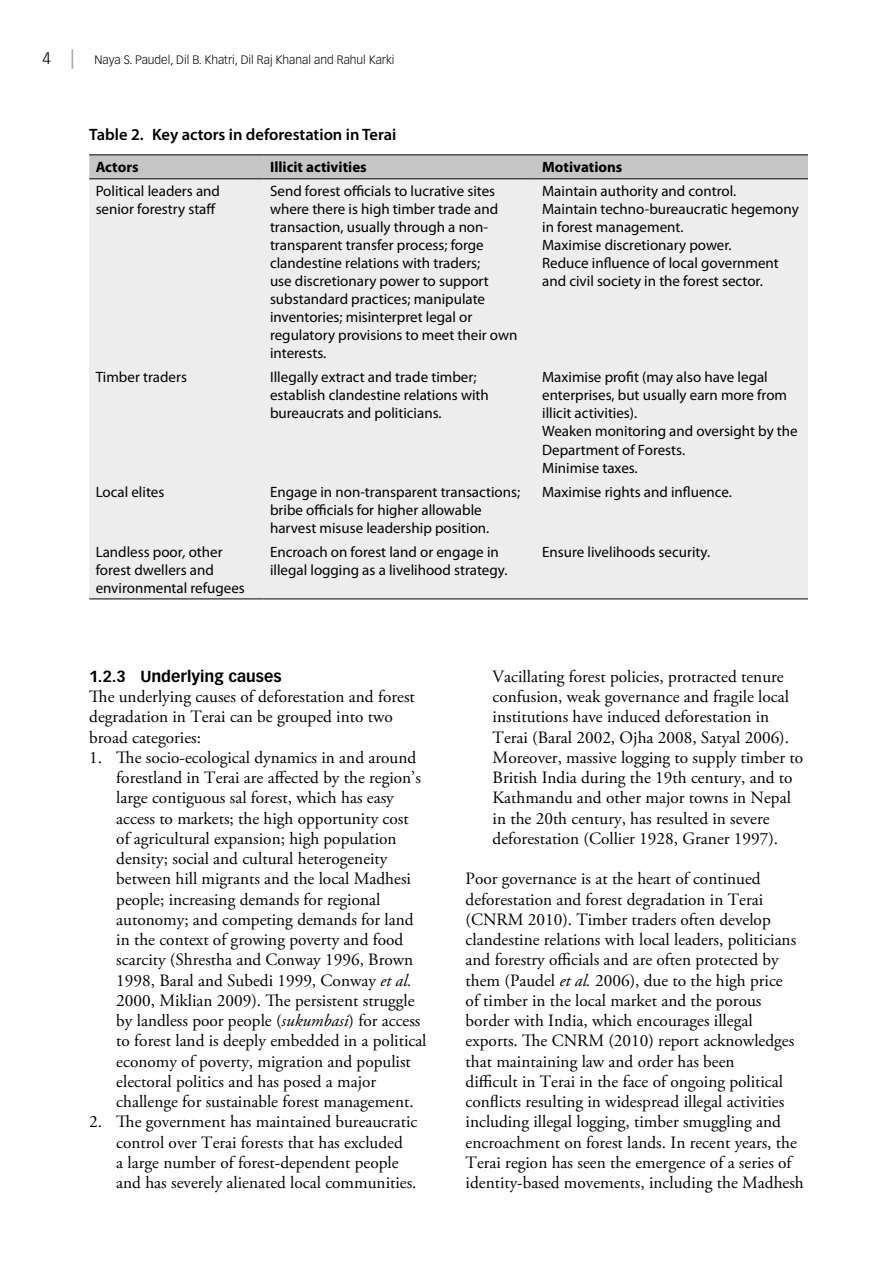
<style>
.page{position:relative;width:893px;height:1263px;background:#fff}
.page>*{position:absolute;margin:0;border:0;box-sizing:border-box;transform-origin:0 0}
.t1{font:17.25px/20.2px "Adobe Garamond Pro";color:#000}
.t2{font:600 16.5px "Myriad Pro";color:#000}
.t3{font:700 15.75px "Vectora LT Std";color:#000}
.t4{font:15px/18px "Myriad Pro";color:#000}
.t5{font:700 15px "Myriad Pro";color:#000}
.t6{font:300 12px "Vectora LT Std";color:#000}
.s1{font-size:16.5px}
.s2{font-family:"Myriad Pro";font-weight:400;font-size:19.5px;color:#9d9d9c}
.s3{font-style:italic}
</style>
<div class="page">
<svg style="left:89px;top:155px;width:719px;height:24px;background:#bdbdbd"></svg>
<div style="left:89px;top:180px;width:719px;height:419px;background:#ededed"></div>
<hr style="left:89px;top:179px;width:175px;height:1px;background:#000">
<hr style="left:264px;top:179px;width:272px;height:1px;background:#000">
<hr style="left:536px;top:179px;width:272px;height:1px;background:#000">
<hr style="left:89px;top:154px;width:175px;height:1px;background:#000">
<hr style="left:264px;top:154px;width:272px;height:1px;background:#000">
<hr style="left:536px;top:154px;width:272px;height:1px;background:#000">
<hr style="left:89px;top:599px;width:175px;height:1px;background:#000">
<hr style="left:264px;top:599px;width:272px;height:1px;background:#000">
<hr style="left:536px;top:599px;width:272px;height:1px;background:#000">
<p class="t6" style="left:43px;top:52px;width:354px"><span class="s1">4</span> <span class="s2">|</span> Naya S. Paudel, Dil B. Khatri, Dil Raj Khanal and Rahul Karki</p>
<p class="t2" style="left:89px;top:124px;width:309px">Table 2. Key actors in deforestation in Terai</p>
<p class="t5" style="left:96px;top:158px;width:44px">Actors</p>
<p class="t5" style="left:270px;top:158px;width:98px">Illicit activities</p>
<p class="t5" style="left:542px;top:158px;width:82px">Motivations</p>
<p class="t4" style="left:96px;top:182px;width:126px">Political leaders and senior forestry staff</p>
<p class="t4" style="left:270px;top:182px;width:249px">Send forest officials to lucrative sites where there is high timber trade and transaction, usually through a non&shy;transparent transfer process; forge clandestine relations with traders;<br>use discretionary power to support substandard practices; manipulate inventories; misinterpret legal or regulatory provisions to meet their own interests.</p>
<p class="t4" style="left:542px;top:182px;width:258px">Maintain authority and control.<br>Maintain techno-bureaucratic hegemony in forest management.<br>Maximise discretionary power.<br>Reduce influence of local government and civil society in the forest sector.</p>
<p class="t4" style="left:96px;top:368px;width:93px">Timber traders</p>
<p class="t4" style="left:270px;top:368px;width:220px">Illegally extract and trade timber; establish clandestine relations with bureaucrats and politicians.</p>
<p class="t4" style="left:542px;top:368px;width:257px">Maximise profit (may also have legal enterprises, but usually earn more from illicit activities).<br>Weaken monitoring and oversight by the<br>Department of Forests.<br>Minimise taxes.</p>
<p class="t4" style="left:96px;top:482px;width:70px">Local elites</p>
<p class="t4" style="left:270px;top:482px;width:252px">Engage in non-transparent transactions; bribe officials for higher allowable harvest misuse leadership position.</p>
<p class="t4" style="left:542px;top:482px;width:191px">Maximise rights and influence.</p>
<p class="t4" style="left:96px;top:542px;width:151px">Landless poor<span class="s3">,</span> other forest dwellers and environmental refugees</p>
<p class="t4" style="left:270px;top:542px;width:239px">Encroach on forest land or engage in illegal logging as a livelihood strategy.</p>
<p class="t4" style="left:542px;top:542px;width:170px">Ensure livelihoods security.</p>
<p class="t3" style="left:89px;top:667px;width:194px">1.2.3 Underlying causes</p>
<p class="t1" style="left:89px;top:687px;width:327px">The underlying causes of deforestation and forest degradation in Terai can be grouped into two broad categories:</p>
<p class="t1" style="left:116px;top:748px;width:312px;text-indent:-27px">1. The socio-ecological dynamics in and around forestland in Terai are affected by the region’s large contiguous sal forest, which has easy access to markets; the high opportunity cost<br>of agricultural expansion; high population density; social and cultural heterogeneity between hill migrants and the local Madhesi people; increasing demands for regional autonomy; and competing demands for land in the context of growing poverty and food scarcity (Shrestha and Conway 1996, Brown 1998, Baral and Subedi 1999, Conway <span class="s3">et al.<br></span>2000, Miklian 2009). The persistent struggle by landless poor people (<span class="s3">sukumbasi</span>) for access to forest land is deeply embedded in a political economy of poverty, migration and populist electoral politics and has posed a major challenge for sustainable forest management.</p>
<p class="t1" style="left:116px;top:1112px;width:303px;text-indent:-27px">2. The government has maintained bureaucratic control over Terai forests that has excluded<br>a large number of forest-dependent people and has severely alienated local communities.</p>
<p class="t1" style="left:493px;top:667px;width:312px">Vacillating forest policies, protracted tenure confusion, weak governance and fragile local institutions have induced deforestation in Terai (Baral 2002, Ojha 2008, Satyal 2006).<br>Moreover, massive logging to supply timber to British India during the 19th century, and to Kathmandu and other major towns in Nepal in the 20th century, has resulted in severe deforestation (Collier 1928, Graner 1997).</p>
<p class="t1" style="left:466px;top:869px;width:340px">Poor governance is at the heart of continued deforestation and forest degradation in Terai (CNRM 2010). Timber traders often develop clandestine relations with local leaders, politicians and forestry officials and are often protected by them (Paudel <span class="s3">et al.</span> 2006), due to the high price<br>of timber in the local market and the porous border with India, which encourages illegal exports. The CNRM (2010) report acknowledges that maintaining law and order has been<br>difficult in Terai in the face of ongoing political conflicts resulting in widespread illegal activities including illegal logging, timber smuggling and encroachment on forest lands. In recent years, the Terai region has seen the emergence of a series of identity-based movements, including the Madhesh</p>
</div>
